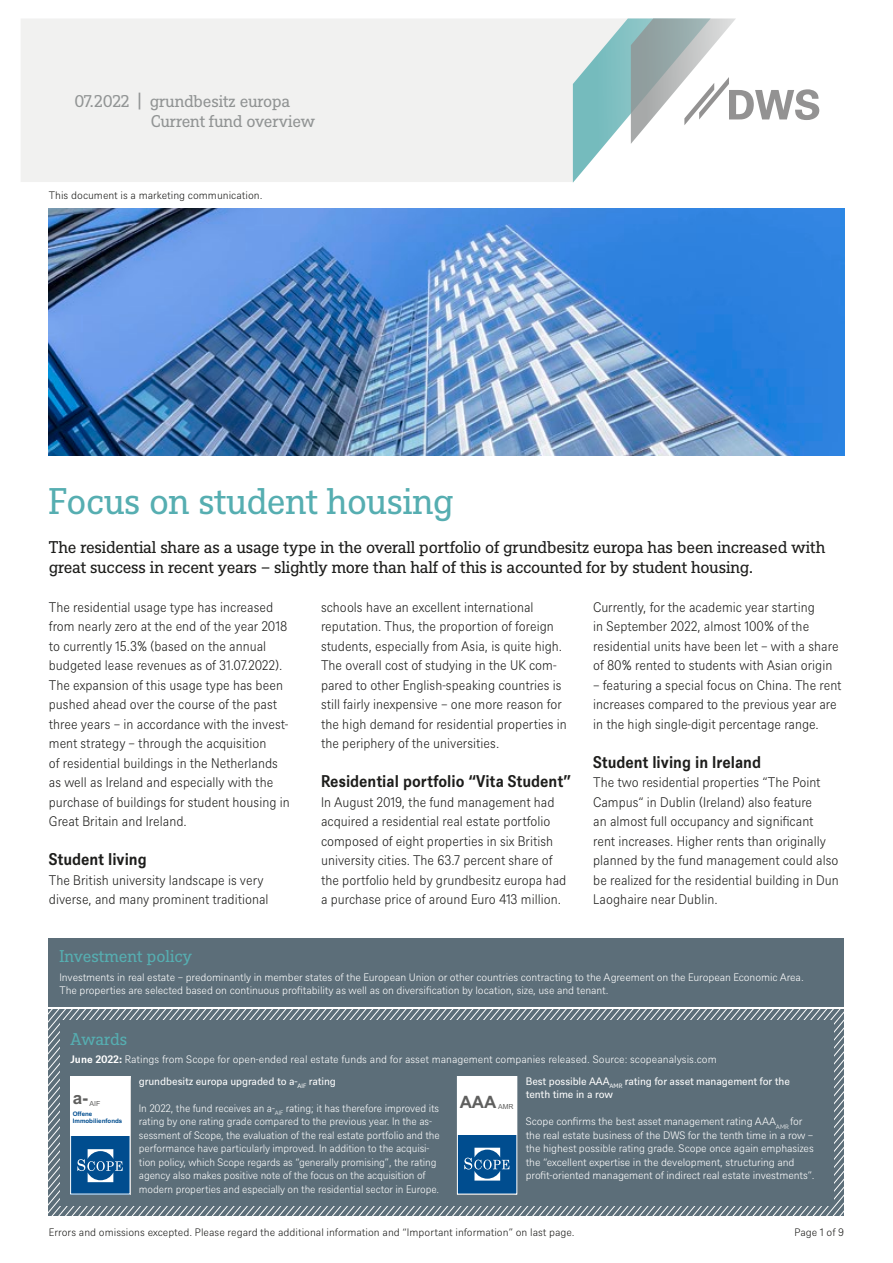
<style>
.page{position:relative;width:893px;height:1263px;background:#fff}
.page>*{position:absolute;margin:0;border:0;box-sizing:border-box;transform-origin:0 0}
.t1{font:36px "DWS Slab";letter-spacing:-.02em;color:#56aeb1}
.t2{font:700 17.1px "Arial";color:#5f5f5e}
.t3{font:700 16.95px "Arial";color:#5f5f5e}
.t4{font:16.5px/19.5px "DWS Slab";letter-spacing:-.015em;color:#1d1d1b}
.t5{font:700 16.5px "DWS Sans";color:#1d1d1b;scale:.93 1}
.t6{font:16.5px/19.5px "DWS Slab";letter-spacing:-.015em;color:#919494}
.t7{font:16.5px "DWS Slab";letter-spacing:-.01em;color:#56aeb1}
.t8{font:300 13.5px/19.5px "DWS Sans";color:#1d1d1b;scale:.93 1}
.t9{font:300 10.5px/13.5px "DWS Sans";letter-spacing:-.01em;color:#fff}
.t10{font:300 10.5px "DWS Sans";color:#1d1d1b}
.t11{font:10.5px/13.5px "DWS Sans";letter-spacing:-.01em;color:#fff}
.t12{font:7.05px "Arial";color:#5f5f5e}
.t13{font:6.9px "Arial";color:#5f5f5e}
.t14{font:700 6.15px/7.5px "Arial";color:#004d8f}
.s1{font-family:"DWS Sans"}
.s2{font-weight:700}
</style>
<div class="page">
<svg style="left:21px;top:19px;width:689px;height:437px;fill:#f1f1f0"></svg>
<svg style="left:573px;top:18px;width:246px;height:165px"></svg>
<svg style="left:49px;top:1010px;width:795px;height:206px;background:#7a8891"></svg>
<div style="left:60px;top:1020px;width:773px;height:185px;background:#5c6e79"></div>
<div style="left:49px;top:938px;width:795px;height:69px;background:#5c6e79"></div>
<div style="left:457px;top:1134px;width:59px;height:60px;background:#004d8f"></div>
<div style="left:457px;top:1076px;width:59px;height:58px;background:#fff"></div>
<svg style="left:464px;top:1148px;width:45px;height:32px"></svg>
<div style="left:457px;top:1076px;width:60px;height:118px;border:1px solid #fff"></div>
<img style="left:49px;top:209px;width:795px;height:247px">
<div style="left:71px;top:1136px;width:59px;height:58px;background:#004d8f"></div>
<div style="left:71px;top:1076px;width:59px;height:60px;background:#fff"></div>
<svg style="left:77px;top:1149px;width:46px;height:33px"></svg>
<div style="left:70px;top:1076px;width:60px;height:118px;border:1px solid #fff"></div>
<p class="t6" style="left:151px;top:91px;width:166px;text-indent:-76px">07.2022 <span class="s1">|</span> grundbesitz europa<br>Current fund overview</p>
<p class="t10" style="left:49px;top:188px;width:215px">This document is a marketing communication.</p>
<h1 class="t1" style="left:49px;top:477px;width:406px">Focus on student housing</h1>
<p class="t4" style="left:49px;top:536px;width:778px">The residential share as a usage type in the overall portfolio of grundbesitz europa has been increased with great success in recent years – slightly more than half of this is accounted for by student housing.</p>
<p class="t8" style="left:49px;top:596px;width:261px">The residential usage type has increased from nearly zero at the end of the year 2018 to currently 15.3% (based on the annual budgeted lease revenues as of 31.07.2022).<br>The expansion of this usage type has been pushed ahead over the course of the past three years – in accordance with the invest&shy;ment strategy – through the acquisition<br>of residential buildings in the Netherlands as well as Ireland and especially with the purchase of buildings for student housing in Great Britain and Ireland.</p>
<p class="t5" style="left:49px;top:848px;width:107px">Student living</p>
<p class="t8" style="left:49px;top:869px;width:238px">The British university landscape is very diverse, and many prominent traditional</p>
<p class="t8" style="left:593px;top:596px;width:265px">Currently, for the academic year starting<br>in September 2022, almost 100% of the residential units have been let – with a share of 80% rented to students with Asian origin</p>
<p class="t8" style="left:593px;top:674px;width:269px">– featuring a special focus on China. The rent increases compared to the previous year are in the high single-digit percentage range.</p>
<p class="t5" style="left:593px;top:750px;width:182px">Student living in Ireland</p>
<p class="t8" style="left:593px;top:772px;width:266px">The two residential properties “The Point Campus“ in Dublin (Ireland) also feature<br>an almost full occupancy and significant<br>rent increases. Higher rents than originally planned by the fund management could also be realized for the residential building in Dun Laoghaire near Dublin.</p>
<p class="t8" style="left:321px;top:596px;width:266px">schools have an excellent international reputation. Thus, the proportion of foreign students, especially from Asia, is quite high.<br>The overall cost of studying in the UK com&shy;pared to other English-speaking countries is still fairly inexpensive – one more reason for the high demand for residential properties in the periphery of the universities.</p>
<p class="t5" style="left:321px;top:770px;width:271px">Residential portfolio “Vita Student”</p>
<p class="t8" style="left:321px;top:791px;width:265px">In August 2019, the fund management had acquired a residential real estate portfolio composed of eight properties in six British university cities. The 63.7 percent share of the portfolio held by grundbesitz europa had a purchase price of around Euro 413 million.</p>
<p class="t7" style="left:60px;top:945px;width:134px">Investment policy</p>
<p class="t9" style="left:60px;top:970px;width:746px;line-height:12.6px">Investments in real estate – predominantly in member states of the European Union or other countries contracting to the Agreement on the European Economic Area.<br>The properties are selected based on continuous profitability as well as on diversification by location, size, use and tenant.</p>
<p class="t7" style="left:70px;top:1028px;width:59px">Awards</p>
<p class="t9" style="left:70px;top:1052px;width:648px"><span class="s2">June 2022:</span> Ratings from Scope for open-ended real estate funds and for asset management companies released. Source: scopeanalysis.com</p>
<p class="t3" style="left:460px;top:1090px;width:38px">AAA</p>
<p class="t13" style="left:498px;top:1102px;width:17px">AMR</p>
<p class="t11" style="left:526px;top:1074px;width:266px">Best possible AAA<sub>AMR</sub> rating for asset management for the tenth time in a row</p>
<p class="t9" style="left:526px;top:1114px;width:290px">Scope confirms the best asset management rating AAA<sub>AMR</sub> for the real estate business of the DWS for the tenth time in a row – the highest possible rating grade. Scope once again emphasizes the “excellent expertise in the development, structuring and profit-oriented management of indirect real estate investments”.</p>
<p class="t11" style="left:139px;top:1074px;width:199px">grundbesitz europa upgraded to a-<sub>AIF</sub> rating</p>
<p class="t9" style="left:139px;top:1101px;width:302px">In 2022, the fund receives an a-<sub>AIF</sub> rating; it has therefore improved its rating by one rating grade compared to the previous year. In the as&shy;sessment of Scope, the evaluation of the real estate portfolio and the performance have particularly improved. In addition to the acquisi&shy;tion policy, which Scope regards as “generally promising”, the rating agency also makes positive note of the focus on the acquisition of modern properties and especially on the residential sector in Europe.</p>
<p class="t2" style="left:73px;top:1087px;width:17px">a-</p>
<p class="t12" style="left:90px;top:1098px;width:12px">AIF</p>
<p class="t14" style="left:73px;top:1110px;width:51px">Offene<br>Immobilienfonds</p>
<p class="t10" style="left:49px;top:1225px;width:527px">Errors and omissions excepted. Please regard the additional information and “Important information” on last page.</p>
<p class="t10" style="left:794px;top:1225px;width:51px">Page 1 of 9</p>
</div>
